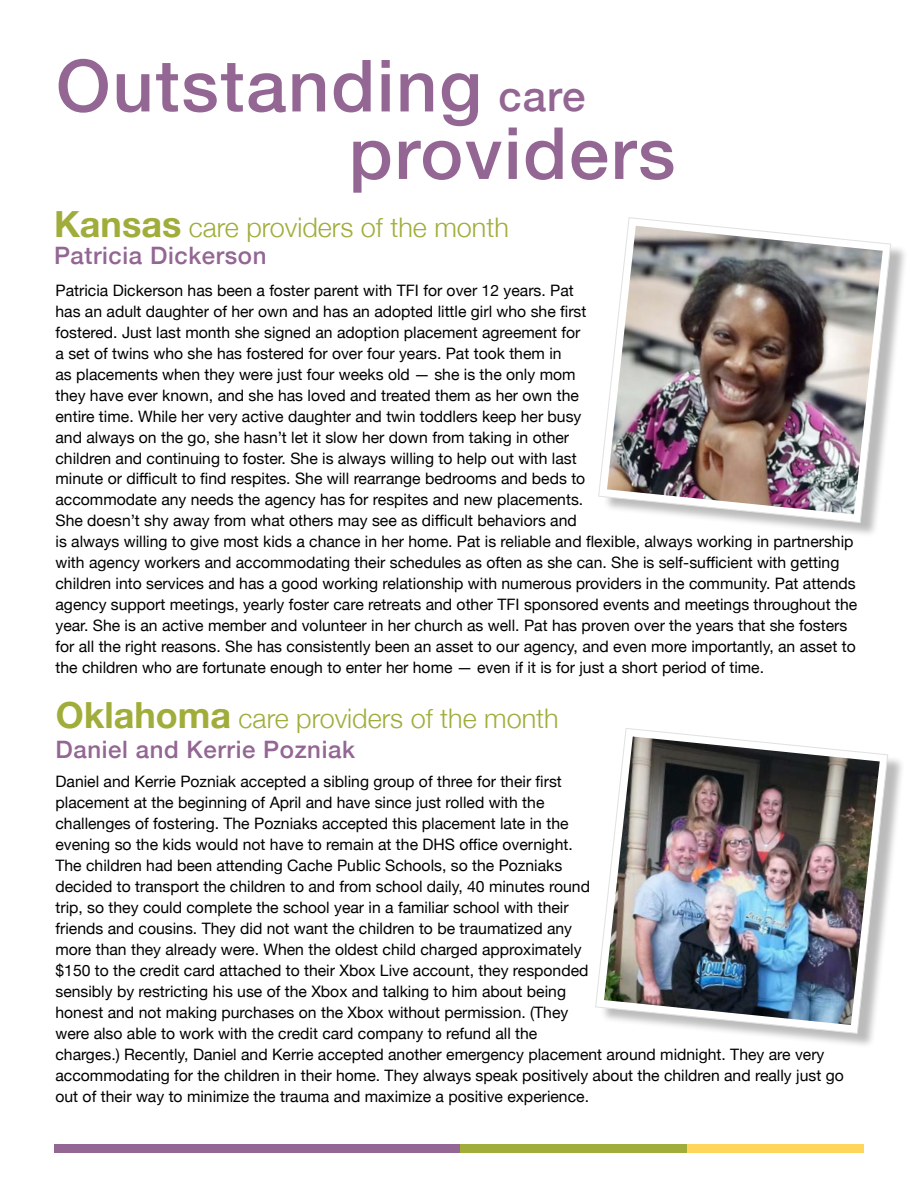
<style>
.page{position:relative;width:918px;height:1188px;background:#fff}
.page>*{position:absolute;margin:0;border:0;box-sizing:border-box;transform-origin:0 0}
.t1{font:500 72px/67.5px "Helvetica Neue";letter-spacing:.025em;color:#936693}
.t2{font:300 27px "Helvetica Neue";color:#a1ad3a}
.t3{font:500 24px "Helvetica Neue";letter-spacing:.025em;color:#936693}
.t4{font:15.75px/21px "Helvetica Neue";color:#000}
.s1{font-size:42px}
.s2{font-weight:700;font-size:36px}
</style>
<div class="page">
<div style="left:54px;top:1144px;width:435px;height:10px;background:#936693"></div>
<div style="left:461px;top:1144px;width:264px;height:10px;background:#a1ad3a"></div>
<div style="left:687px;top:1144px;width:177px;height:10px;background:#ffd65a"></div>
<div style="left:602px;top:219px;width:306px;height:319px;background:#000;opacity:.27"></div>
<svg style="left:598px;top:217px;width:293px;height:306px"></svg>
<img style="left:607px;top:226px;width:276px;height:288px">
<div style="left:599px;top:730px;width:306px;height:319px;background:#000;opacity:.27"></div>
<svg style="left:595px;top:728px;width:293px;height:306px"></svg>
<img style="left:604px;top:737px;width:276px;height:288px">
<h1 class="t1" style="left:349px;top:49px;width:328px;text-indent:-293px">Outstanding <span class="s1">care </span>providers</h1>
<h2 class="t2" style="left:54px;top:206px;width:456px"><span class="s2">Kansas</span> care providers of the month</h2>
<h3 class="t3" style="left:54px;top:237px;width:214px">Patricia Dickerson</h3>
<p class="t4" style="left:56px;top:280px;width:803px">Patricia Dickerson has been a foster parent with TFI for over 12 years. Pat<br>has an adult daughter of her own and has an adopted little girl who she first<br>fostered. Just last month she signed an adoption placement agreement for<br>a set of twins who she has fostered for over four years. Pat took them in<br>as placements when they were just four weeks old — she is the only mom<br>they have ever known, and she has loved and treated them as her own the<br>entire time. While her very active daughter and twin toddlers keep her busy<br>and always on the go, she hasn’t let it slow her down from taking in other<br>children and continuing to foster. She is always willing to help out with last<br>minute or difficult to find respites. She will rearrange bedrooms and beds to<br>accommodate any needs the agency has for respites and new placements.<br>She doesn’t shy away from what others may see as difficult behaviors and<br>is always willing to give most kids a chance in her home. Pat is reliable and flexible, always working in partnership with agency workers and accommodating their schedules as often as she can. She is self-sufficient with getting children into services and has a good working relationship with numerous providers in the community. Pat attends agency support meetings, yearly foster care retreats and other TFI sponsored events and meetings throughout the year. She is an active member and volunteer in her church as well. Pat has proven over the years that she fosters for all the right reasons. She has consistently been an asset to our agency, and even more importantly, an asset to the children who are fortunate enough to enter her home — even if it is for just a short period of time.</p>
<h2 class="t2" style="left:56px;top:697px;width:504px"><span class="s2">Oklahoma</span> care providers of the month</h2>
<h3 class="t3" style="left:56px;top:730px;width:301px">Daniel and Kerrie Pozniak</h3>
<p class="t4" style="left:56px;top:772px;width:790px">Daniel and Kerrie Pozniak accepted a sibling group of three for their first<br>placement at the beginning of April and have since just rolled with the<br>challenges of fostering. The Pozniaks accepted this placement late in the<br>evening so the kids would not have to remain at the DHS office overnight.<br>The children had been attending Cache Public Schools, so the Pozniaks<br>decided to transport the children to and from school daily, 40 minutes round<br>trip, so they could complete the school year in a familiar school with their<br>friends and cousins. They did not want the children to be traumatized any<br>more than they already were. When the oldest child charged approximately<br>$150 to the credit card attached to their Xbox Live account, they responded<br>sensibly by restricting his use of the Xbox and talking to him about being<br>honest and not making purchases on the Xbox without permission. (They<br>were also able to work with the credit card company to refund all the<br>charges.) Recently, Daniel and Kerrie accepted another emergency placement around midnight. They are very accommodating for the children in their home. They always speak positively about the children and really just go out of their way to minimize the trauma and maximize a positive experience.</p>
</div>
